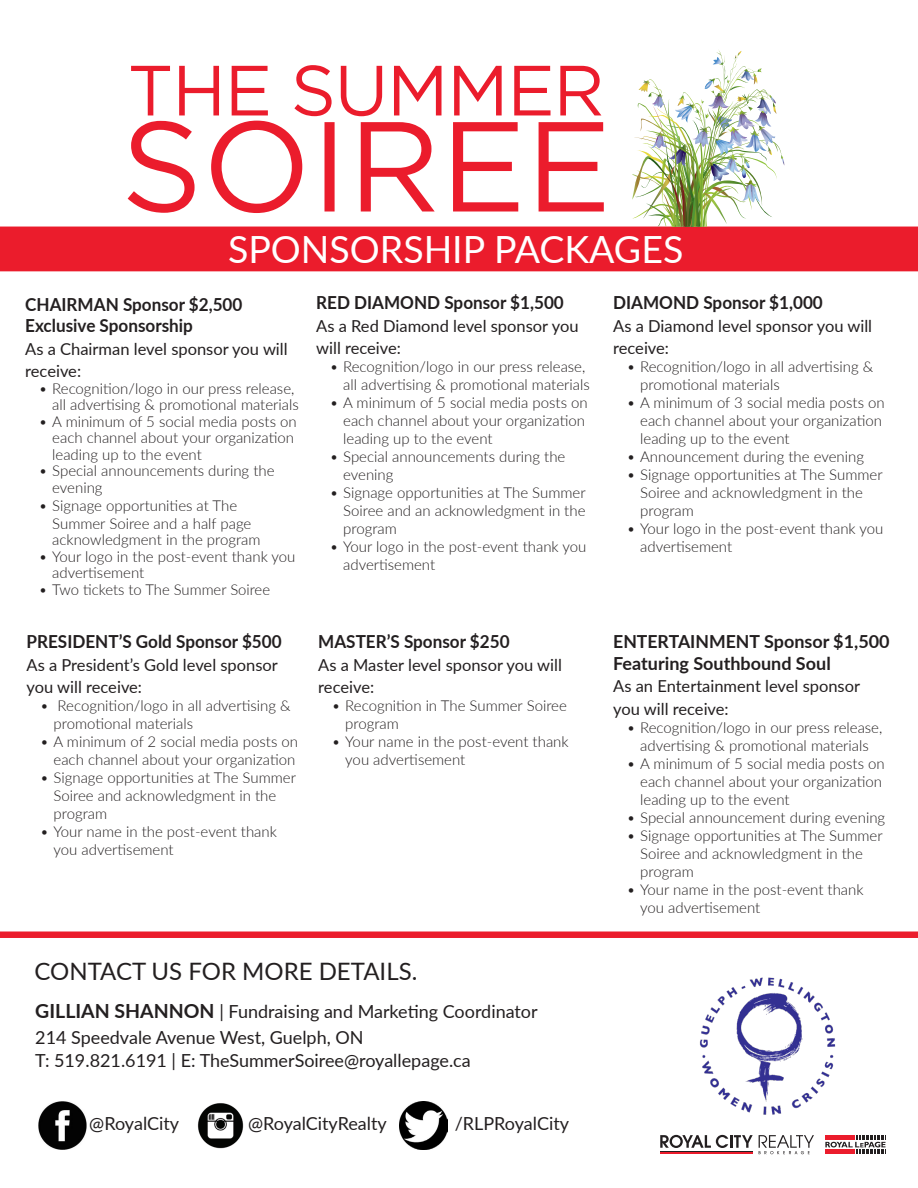
<style>
.page{position:relative;width:918px;height:1188px;background:#fff}
.page>*{position:absolute;margin:0;border:0;box-sizing:border-box;transform-origin:0 0}
.t1{font:37.5px "Lato";color:#fff}
.t2{font:24px "Lato";color:#231f20}
.t3{font:18px "Lato";color:#231f20}
.t4{font:700 18px "Lato";color:#231f20;scale:.95 1}
.t5{font:700 18px "Lato";color:#231f20}
.t6{font:16.5px/22.5px "Lato";color:#231f20}
.t7{font:300 15px/18px "Lato";color:#231f20}
.s1{font-weight:700;font-size:19.5px}
</style>
<div class="page">
<div style="left:0;top:932px;width:918px;height:6px;background:#eb1c2c"></div>
<img style="left:699px;top:977px;width:137px;height:138px">
<img style="left:38px;top:1102px;width:48px;height:47px">
<img style="left:197px;top:1103px;width:47px;height:46px">
<img style="left:399px;top:1102px;width:48px;height:47px">
<svg style="left:660px;top:1135px;width:93px;height:13px"></svg>
<svg style="left:759px;top:1135px;width:55px;height:19px"></svg>
<hr style="left:660px;top:1151px;width:92px;height:1px;background:#231f20">
<hr style="left:660px;top:1153px;width:92px;height:1px;background:#eb1c2c">
<svg style="left:825px;top:1135px;width:61px;height:19px"></svg>
<svg style="left:0;top:50px;width:918px;height:221px"></svg>
<svg style="left:128px;top:121px;width:476px;height:92px"></svg>
<p class="t1" style="left:228px;top:223px;width:457px">SPONSORSHIP PACKAGES</p>
<p class="t4" style="left:25px;top:291px;width:230px">CHAIRMAN Sponsor $2,500</p>
<p class="t4" style="left:25px;top:312px;width:178px">Exclusive Sponsorship</p>
<p class="t6" style="left:25px;top:337px;width:264px">As a Chairman level sponsor you will receive:</p>
<p class="t7" style="left:39px;top:380px;width:262px;line-height:16.5px;text-align:right">• Recognition/logo in our press release, all advertising &amp; promotional materials</p>
<p class="t7" style="left:52px;top:413px;width:246px;line-height:16.5px;text-indent:-13px">• A minimum of 5 social media posts on each channel about your organization leading up to the event</p>
<p class="t7" style="left:52px;top:462px;width:224px;line-height:16.5px;text-indent:-13px">• Special announcements during the evening</p>
<p class="t7" style="left:52px;top:496px;width:201px;text-indent:-13px">• Signage opportunities at The<br>Summer Soiree and a half page</p>
<p class="t7" style="left:52px;top:530px;width:210px">acknowledgment in the program</p>
<p class="t7" style="left:52px;top:548px;width:245px;line-height:16.5px;text-indent:-13px">• Your logo in the post-event thank you advertisement</p>
<p class="t7" style="left:39px;top:580px;width:233px">• Two tickets to The Summer Soiree</p>
<p class="t4" style="left:316px;top:289px;width:262px">RED DIAMOND Sponsor $1,500</p>
<p class="t6" style="left:316px;top:314px;width:264px">As a Red Diamond level sponsor you will receive:</p>
<p class="t7" style="left:330px;top:357px;width:262px;text-align:right">• Recognition/logo in our press release, all advertising &amp; promotional materials</p>
<p class="t7" style="left:343px;top:393px;width:246px;text-indent:-14px">• A minimum of 5 social media posts on each channel about your organization leading up to the event</p>
<p class="t7" style="left:343px;top:447px;width:224px;text-indent:-14px">• Special announcements during the evening</p>
<p class="t7" style="left:343px;top:483px;width:244px;text-align:justify;text-indent:-14px">• Signage opportunities at The Summer Soiree and an acknowledgment in the program</p>
<p class="t7" style="left:343px;top:537px;width:245px;text-indent:-14px">• Your logo in the post-event thank you advertisement</p>
<p class="t4" style="left:613px;top:289px;width:222px">DIAMOND Sponsor $1,000</p>
<p class="t6" style="left:613px;top:314px;width:260px">As a Diamond level sponsor you will receive:</p>
<p class="t7" style="left:640px;top:357px;width:234px;text-indent:-14px">• Recognition/logo in all advertising &amp; promotional materials</p>
<p class="t7" style="left:640px;top:393px;width:246px;text-indent:-14px">• A minimum of 3 social media posts on each channel about your organization leading up to the event</p>
<p class="t7" style="left:627px;top:447px;width:239px">• Announcement during the evening</p>
<p class="t7" style="left:640px;top:465px;width:244px;text-indent:-14px">• Signage opportunities at The Summer<br>Soiree and acknowledgment in the program</p>
<p class="t7" style="left:640px;top:519px;width:245px;text-indent:-14px">• Your logo in the post-event thank you advertisement</p>
<p class="t4" style="left:27px;top:628px;width:270px">PRESIDENT’S Gold Sponsor $500</p>
<p class="t6" style="left:27px;top:653px;width:253px">As a President’s Gold level sponsor you will receive:</p>
<p class="t7" style="left:54px;top:696px;width:239px;text-indent:-14px">• Recognition/logo in all advertising &amp; promotional materials</p>
<p class="t7" style="left:40px;top:732px;width:260px;text-align:right">• A minimum of 2 social media posts on each channel about your organization</p>
<p class="t7" style="left:54px;top:768px;width:244px;text-indent:-14px">• Signage opportunities at The Summer<br>Soiree and acknowledgment in the program</p>
<p class="t7" style="left:54px;top:822px;width:225px;text-indent:-14px">• Your name in the post-event thank you advertisement</p>
<p class="t4" style="left:318px;top:628px;width:203px">MASTER’S Sponsor $250</p>
<p class="t6" style="left:318px;top:653px;width:245px">As a Master level sponsor you will receive:</p>
<p class="t7" style="left:345px;top:696px;width:223px;text-indent:-14px">• Recognition in The Summer Soiree program</p>
<p class="t7" style="left:345px;top:732px;width:225px;text-indent:-14px">• Your name in the post-event thank you advertisement</p>
<p class="t2" style="left:34px;top:954px;width:384px">CONTACT US FOR MORE DETAILS.</p>
<p class="t3" style="left:35px;top:999px;width:504px"><span class="s1">GILLIAN SHANNON</span> | Fundraising and Marketing Coordinator</p>
<p class="t3" style="left:35px;top:1025px;width:330px">214 Speedvale Avenue West, Guelph, ON</p>
<p class="t3" style="left:35px;top:1048px;width:437px">T: 519.821.6191 | E: TheSummerSoiree@royallepage.ca</p>
<p class="t3" style="left:89px;top:1111px;width:91px">@RoyalCity</p>
<p class="t3" style="left:248px;top:1111px;width:140px">@RoyalCityRealty</p>
<p class="t3" style="left:455px;top:1111px;width:116px">/RLPRoyalCity</p>
<p class="t5" style="left:613px;top:628px;width:278px">ENTERTAINMENT Sponsor $1,500</p>
<p class="t5" style="left:613px;top:650px;width:219px">Featuring Southbound Soul</p>
<p class="t6" style="left:613px;top:674px;width:248px">As an Entertainment level sponsor you will receive:</p>
<p class="t7" style="left:627px;top:718px;width:257px;text-align:center">• Recognition/logo in our press release, advertising &amp; promotional materials</p>
<p class="t7" style="left:640px;top:754px;width:246px;text-indent:-14px">• A minimum of 5 social media posts on each channel about your organization leading up to the event</p>
<p class="t7" style="left:627px;top:808px;width:260px">• Special announcement during evening</p>
<p class="t7" style="left:640px;top:826px;width:244px;text-indent:-14px">• Signage opportunities at The Summer<br>Soiree and acknowledgment in the program</p>
<p class="t7" style="left:640px;top:880px;width:225px;text-indent:-14px">• Your name in the post-event thank you advertisement</p>
</div>
